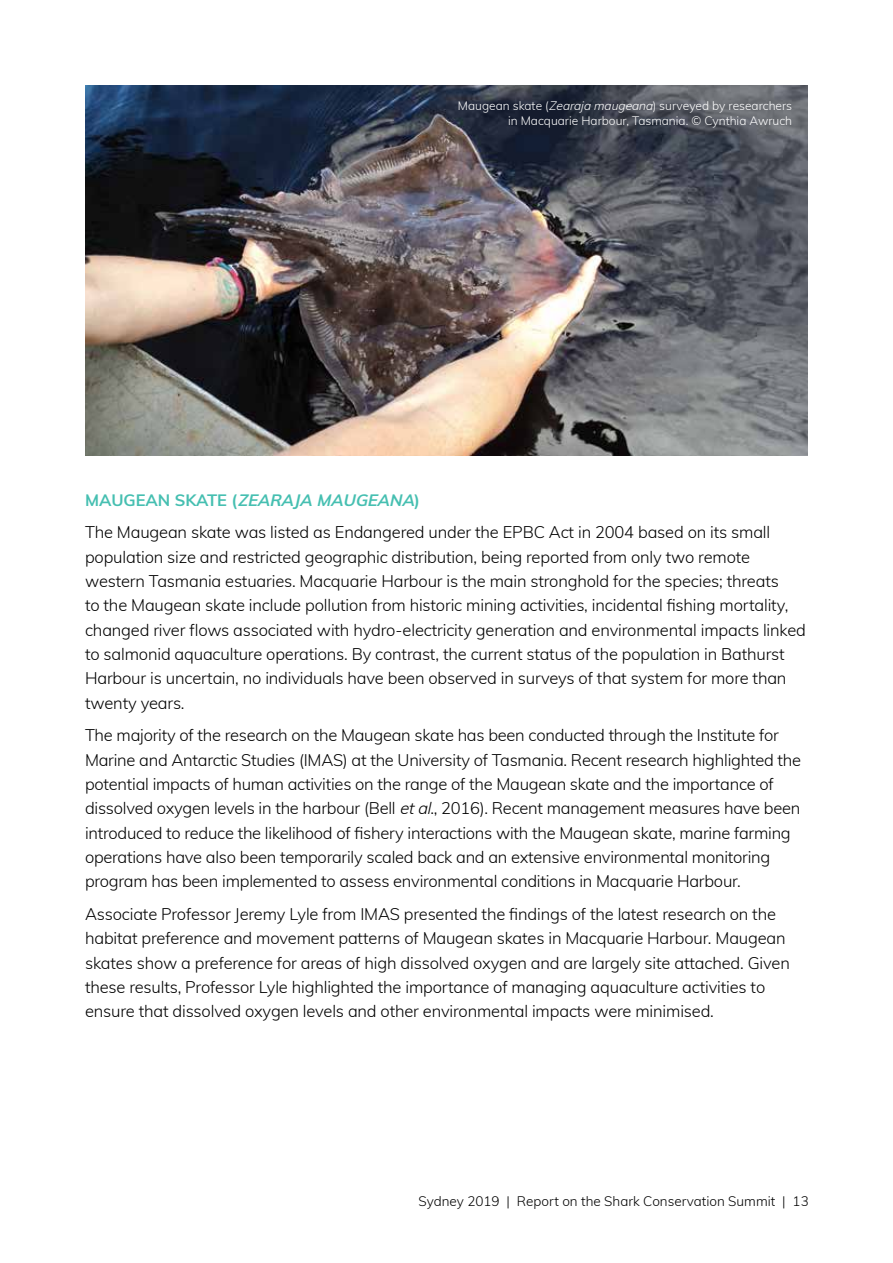
<style>
.page{position:relative;width:893px;height:1263px;background:#fff}
.page>*{position:absolute;margin:0;border:0;box-sizing:border-box;transform-origin:0 0}
.t1{font:300 16.5px/24.3px "Muli";letter-spacing:-.01em;color:#000}
.t2{font:300 13.5px "Muli";color:#000}
.t3{font:300 12px/15px "Muli";color:#fff;text-align:right}
.s1{font-style:italic}
.s2{font-weight:700;color:#46bfb1}
.s3{font-weight:700;font-style:italic;color:#46bfb1}
</style>
<div class="page">
<img style="left:85px;top:85px;width:723px;height:370px">
<p class="t3" style="left:458px;top:97px;width:336px">Maugean skate (<span class="s1">Zearaja maugeana</span>) surveyed by researchers in Macquarie Harbour, Tasmania. © Cynthia Awruch</p>
<p class="t1" style="left:85px;top:482px;width:687px;line-height:32.8px"><span class="s2">M A U G E A N S KAT E (</span> <span class="s3">ZEARAJA MAUGEANA</span><span class="s2">)<br></span>The Maugean skate was listed as Endangered under the EPBC Act in 2004 based on its small</p>
<p class="t1" style="left:85px;top:544px;width:722px">population size and restricted geographic distribution, being reported from only two remote western Tasmania estuaries. Macquarie Harbour is the main stronghold for the species; threats<br>to the Maugean skate include pollution from historic mining activities, incidental fishing mortality, changed river flows associated with hydro-electricity generation and environmental impacts linked to salmonid aquaculture operations. By contrast, the current status of the population in Bathurst Harbour is uncertain, no individuals have been observed in surveys of that system for more than twenty years.</p>
<p class="t1" style="left:85px;top:722px;width:718px">The majority of the research on the Maugean skate has been conducted through the Institute for Marine and Antarctic Studies (IMAS) at the University of Tasmania. Recent research highlighted the potential impacts of human activities on the range of the Maugean skate and the importance of dissolved oxygen levels in the harbour (Bell <span class="s1">etal</span>., 2016). Recent management measures have been introduced to reduce the likelihood of fishery interactions with the Maugean skate, marine farming operations have also been temporarily scaled back and an extensive environmental monitoring program has been implemented to assess environmental conditions in Macquarie Harbour.</p>
<p class="t1" style="left:85px;top:901px;width:706px">Associate Professor Jeremy Lyle from IMAS presented the findings of the latest research on the habitat preference and movement patterns of Maugean skates in Macquarie Harbour. Maugean skates show a preference for areas of high dissolved oxygen and are largely site attached. Given these results, Professor Lyle highlighted the importance of managing aquaculture activities to ensure that dissolved oxygen levels and other environmental impacts were minimised.</p>
<p class="t2" style="left:419px;top:1192px;width:392px">Sydney 2019 | Report on the Shark Conservation Summit | 13</p>
</div>
